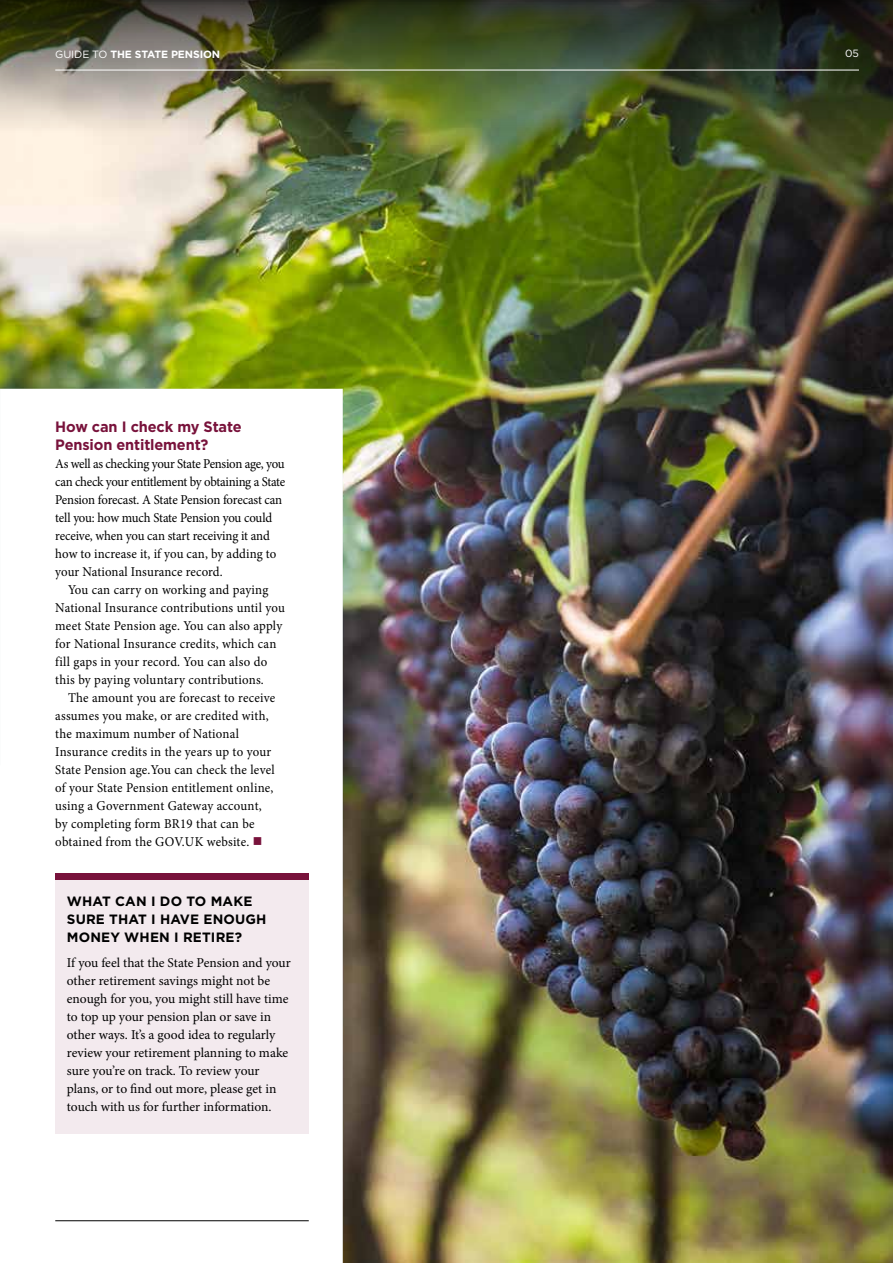
<style>
.page{position:relative;width:893px;height:1263px;background:#fff}
.page>*{position:absolute;margin:0;border:0;box-sizing:border-box;transform-origin:0 0}
.t1{font:700 15px/18px "Gotham HTF";letter-spacing:-.01em;color:#78123b}
.t2{font:13.5px/18px "Minion Pro";letter-spacing:.005em;color:#000;scale:.95 1}
.t3{font:13.5px/18px "Minion Pro";letter-spacing:.005em;color:#000}
.t4{font:13.5px/18px "Minion Pro";letter-spacing:-.015em;color:#000;scale:.95 1}
.t5{font:700 13.5px/18px "Gotham HTF";letter-spacing:.01em;color:#000}
.t6{font:700 10.5px "Gotham HTF";letter-spacing:-.01em;color:#fff}
.t7{font:10.5px "Gotham HTF";color:#fff}
.s1{font-weight:400}
.s2{color:#78123b}
</style>
<div class="page">
<img style="left:0;top:189px;width:893px;height:1074px">
<div style="left:55px;top:880px;width:254px;height:254px;background:#f3eaee"></div>
<div style="left:55px;top:873px;width:254px;height:7px;background:#78123b"></div>
<img style="left:0;top:0;width:893px;height:189px">
<hr style="left:55px;top:70px;width:804px;height:1px;background:#fff">
<hr style="left:55px;top:1220px;width:254px;height:1px;background:#000">
<p class="t6" style="left:55px;top:48px;width:166px"><span class="s1">GUIDE TO</span> THE STATE PENSION</p>
<p class="t7" style="left:845px;top:48px;width:15px">05</p>
<p class="t1" style="left:55px;top:417px;width:188px">How can I check my State<br>Pension entitlement?</p>
<p class="t4" style="left:55px;top:455px;width:244px">As well as checking your State Pension age, you can check your entitlement by obtaining a State Pension forecast. A State Pension forecast can tell you: how much State Pension you could receive, when you can start receiving it and how to increase it, if you can, by adding to your National Insurance record.</p>
<p class="t2" style="left:55px;top:581px;width:243px;text-indent:13px">You can carry on working and paying National Insurance contributions until you meet State Pension age. You can also apply for National Insurance credits, which can fill gaps in your record. You can also do this by paying voluntary contributions.</p>
<p class="t2" style="left:55px;top:689px;width:233px;text-indent:13px">The amount you are forecast to receive assumes you make, or are credited with, the maximum number of National Insurance credits in the years up to your State Pension age.You can check the level of your State Pension entitlement online, using a Government Gateway account, by completing form BR19 that can be obtained from the GOV.UK website. <span class="s2">■</span></p>
<p class="t5" style="left:67px;top:892px;width:201px">WHAT CAN I DO TO MAKE<br>SURE THAT I HAVE ENOUGH<br>MONEY WHEN I RETIRE?</p>
<p class="t3" style="left:67px;top:954px;width:225px">If you feel that the State Pension and your other retirement savings might not be enough for you, you might still have time to top up your pension plan or save in other ways. It’s a good idea to regularly review your retirement planning to make sure you’re on track. To review your plans, or to find out more, please get in touch with us for further information.</p>
</div>
